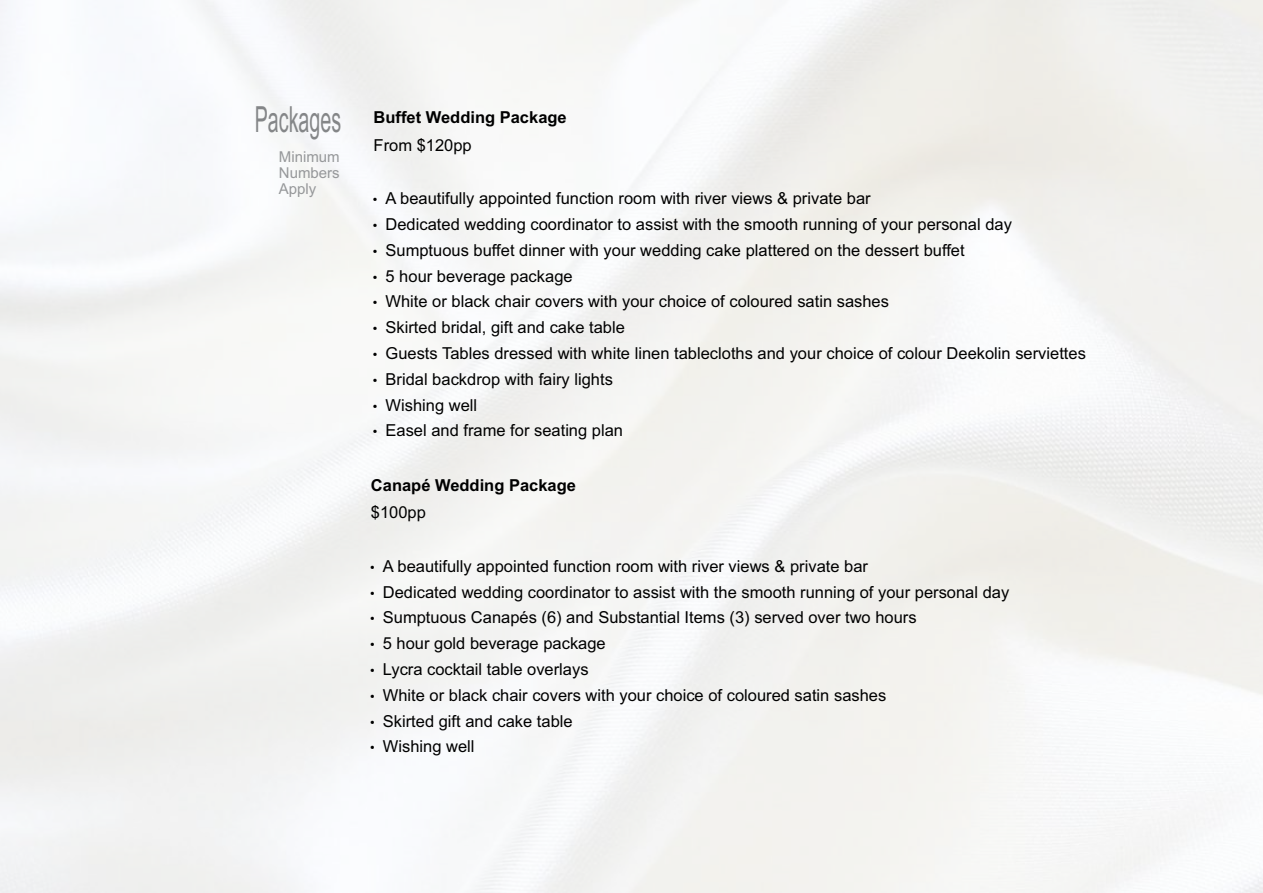
<style>
.page{position:relative;width:1263px;height:893px;background:#fff}
.page>*{position:absolute;margin:0;border:0;box-sizing:border-box;transform-origin:0 0}
.t1{font:16.5px/25.8px "Arial";color:#000}
.t2{font:700 16.5px/27.6px "Arial";color:#000}
.t3{font:15px/16px "Arial";color:#96989a;text-align:justify}
.s1{font-family:"Arial Narrow";font-weight:400;font-size:36px;color:#848688}
.s2{font-weight:400}
</style>
<div class="page">
<svg style="left:371px;top:565px;width:3px;height:4px"></svg>
<svg style="left:371px;top:694px;width:3px;height:4px"></svg>
<svg style="left:371px;top:720px;width:3px;height:4px"></svg>
<p class="t2" style="left:374px;top:105px;width:195px;text-indent:-119px"><span class="s1">Packages</span> Buffet Wedding Package<br><span class="s2">From $120pp</span></p>
<p class="t1" style="left:386px;top:187px;width:702px">A beautifully appointed function room with river views &amp; private bar<br>Dedicated wedding coordinator to assist with the smooth running of your personal day Sumptuous buffet dinner with your wedding cake plattered on the dessert buffet<br>5 hour beverage package<br>White or black chair covers with your choice of coloured satin sashes<br>Skirted bridal, gift and cake table<br>Guests Tables dressed with white linen tablecloths and your choice of colour Deekolin serviettes Bridal backdrop with fairy lights<br>Wishing well<br>Easel and frame for seating plan</p>
<p class="t3" style="left:279px;top:150px;width:62px">Minimum Numbers Apply</p>
<p class="t2" style="left:371px;top:473px;width:207px">Canapé Wedding Package</p>
<p class="t1" style="left:371px;top:501px;width:57px">$100pp</p>
<p class="t1" style="left:383px;top:555px;width:628px">A beautifully appointed function room with river views &amp; private bar<br>Dedicated wedding coordinator to assist with the smooth running of your personal day Sumptuous Canapés (6) and Substantial Items (3) served over two hours<br>5 hour gold beverage package<br>Lycra cocktail table overlays<br>White or black chair covers with your choice of coloured satin sashes<br>Skirted gift and cake table<br>Wishing well</p>
</div>
